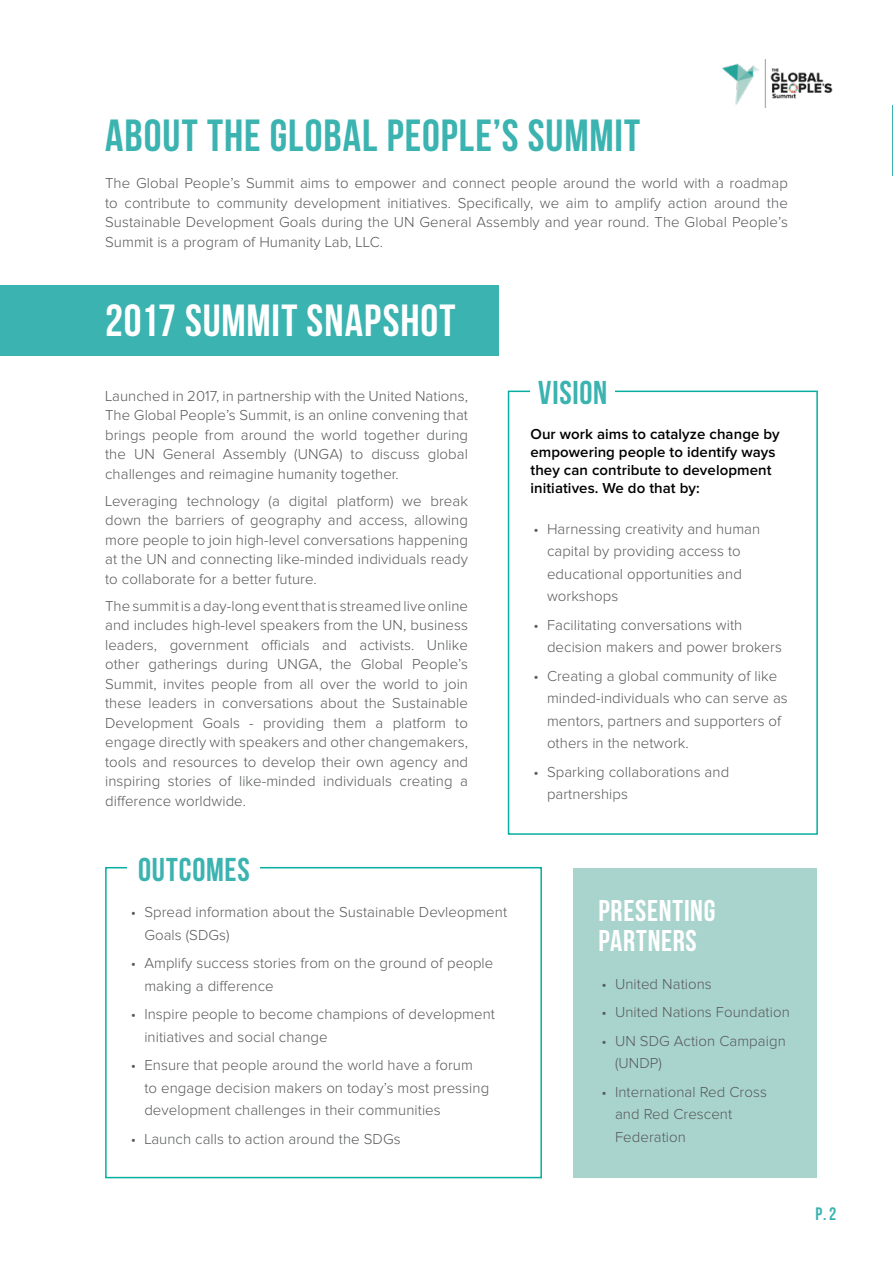
<style>
.page{position:relative;width:893px;height:1263px;background:#fff}
.page>*{position:absolute;margin:0;border:0;box-sizing:border-box;transform-origin:0 0}
.t1{font:45px "Bebas Neue";letter-spacing:.025em;color:#3bb3b0}
.t2{font:45px "Bebas Neue";letter-spacing:.02em;color:#fff}
.t3{font:33px "Bebas Neue";letter-spacing:.02em;color:#3bb3b0}
.t4{font:30px/30px "Bebas Neue";letter-spacing:.025em;color:#fff}
.t5{font:18px "Bebas Neue";color:#3bb3b0}
.t6{font:300 15px/19.5px "Proxima Nova";letter-spacing:.005em;color:#58595b}
.t7{font:600 15px/18px "Proxima Nova";letter-spacing:.005em;color:#000}
</style>
<div class="page">
<img style="left:722px;top:59px;width:111px;height:49px">
<div style="left:1px;top:285px;width:498px;height:70px;background:#3bb3b0"></div>
<div style="left:508px;top:391px;width:310px;height:444px;border:2px solid #05ae9f"></div>
<div style="left:105px;top:867px;width:437px;height:311px;border:2px solid #05ae9f"></div>
<div style="left:573px;top:868px;width:244px;height:309px;background:#a8d4cd"></div>
<div style="left:530px;top:379px;width:85px;height:40px;background:#fff"></div>
<div style="left:128px;top:856px;width:132px;height:35px;background:#fff"></div>
<hr style="left:892px;top:106px;width:1px;height:70px;background:#3bb3b0">
<h1 class="t1" style="left:105px;top:111px;width:536px">ABOUT THE GLOBAL PEOPLE’S SUMMIT</h1>
<p class="t6" style="left:105px;top:174px;width:684px;text-align:justify">The Global People’s Summit aims to empower and connect people around the world with a roadmap to contribute to community development initiatives. Specifically, we aim to amplify action around the Sustainable Development Goals during the UN General Assembly and year round. The Global People’s Summit is a program of Humanity Lab, LLC.</p>
<h1 class="t2" style="left:105px;top:296px;width:352px">2017 SUMMIT SNAPSHOT</h1>
<p class="t6" style="left:105px;top:387px;width:364px;text-align:justify">Launched in 2017, in partnership with the United Nations, The Global People’s Summit, is an online convening that brings people from around the world together during the UN General Assembly (UNGA) to discuss global challenges and reimagine humanity together.</p>
<p class="t6" style="left:105px;top:492px;width:364px;text-align:justify">Leveraging technology (a digital platform) we break down the barriers of geography and access, allowing more people to join high-level conversations happening at the UN and connecting like-minded individuals ready to collaborate for a better future.</p>
<p class="t6" style="left:105px;top:597px;width:364px;text-align:justify">The summit is a day-long event that is streamed live online and includes high-level speakers from the UN, business leaders, government officials and activists. Unlike other gatherings during UNGA, the Global People’s Summit, invites people from all over the world to join these leaders in conversations about the Sustainable Development Goals - providing them a platform to engage directly with speakers and other changemakers, tools and resources to develop their own agency and inspiring stories of like-minded individuals creating a difference worldwide.</p>
<h2 class="t3" style="left:138px;top:851px;width:113px">OUTCOMES</h2>
<p class="t6" style="left:144px;top:902px;width:364px;line-height:22.5px;text-indent:-14px">• Spread information about the Sustainable Devleopment<br>Goals (SDGs)</p>
<p class="t6" style="left:144px;top:953px;width:351px;line-height:22.5px;text-indent:-14px">• Amplify success stories from on the ground of people making a difference</p>
<p class="t6" style="left:144px;top:1004px;width:352px;line-height:22.5px;text-indent:-14px">• Inspire people to become champions of development initiatives and social change</p>
<p class="t6" style="left:144px;top:1055px;width:346px;line-height:22.5px;text-indent:-14px">• Ensure that people around the world have a forum to engage decision makers on today’s most pressing development challenges in their communities</p>
<p class="t6" style="left:131px;top:1130px;width:271px">• Launch calls to action around the SDGs</p>
<h2 class="t3" style="left:538px;top:375px;width:70px">VISION</h2>
<p class="t7" style="left:530px;top:426px;width:251px">Our work aims to catalyze change by empowering people to identify ways they can contribute to development initiatives. We do that by:</p>
<p class="t6" style="left:547px;top:518px;width:215px;line-height:22.5px;text-indent:-13px">• Harnessing creativity and human capital by providing access to educational opportunities and workshops</p>
<p class="t6" style="left:547px;top:614px;width:236px;line-height:22.5px;text-indent:-13px">• Facilitating conversations with decision makers and power brokers</p>
<p class="t6" style="left:547px;top:665px;width:242px;line-height:22.5px;text-indent:-13px">• Creating a global community of like minded-individuals who can serve as mentors, partners and supporters of others in the network.</p>
<p class="t6" style="left:547px;top:761px;width:184px;line-height:22.5px;text-indent:-13px">• Sparking collaborations and partnerships</p>
<h3 class="t4" style="left:598px;top:895px;width:118px">PRESENTING<br>PARTNERS</h3>
<p class="t6" style="left:601px;top:974px;width:112px">• United Nations</p>
<p class="t6" style="left:601px;top:1003px;width:190px">• United Nations Foundation</p>
<p class="t6" style="left:615px;top:1030px;width:172px;line-height:22.5px;text-indent:-14px">• UN SDG Action Campaign (UNDP)</p>
<p class="t6" style="left:615px;top:1081px;width:153px;line-height:22.5px;text-indent:-14px">• International Red Cross and Red Crescent<br>Federation</p>
<p class="t5" style="left:815px;top:1203px;width:22px">P.2</p>
</div>
